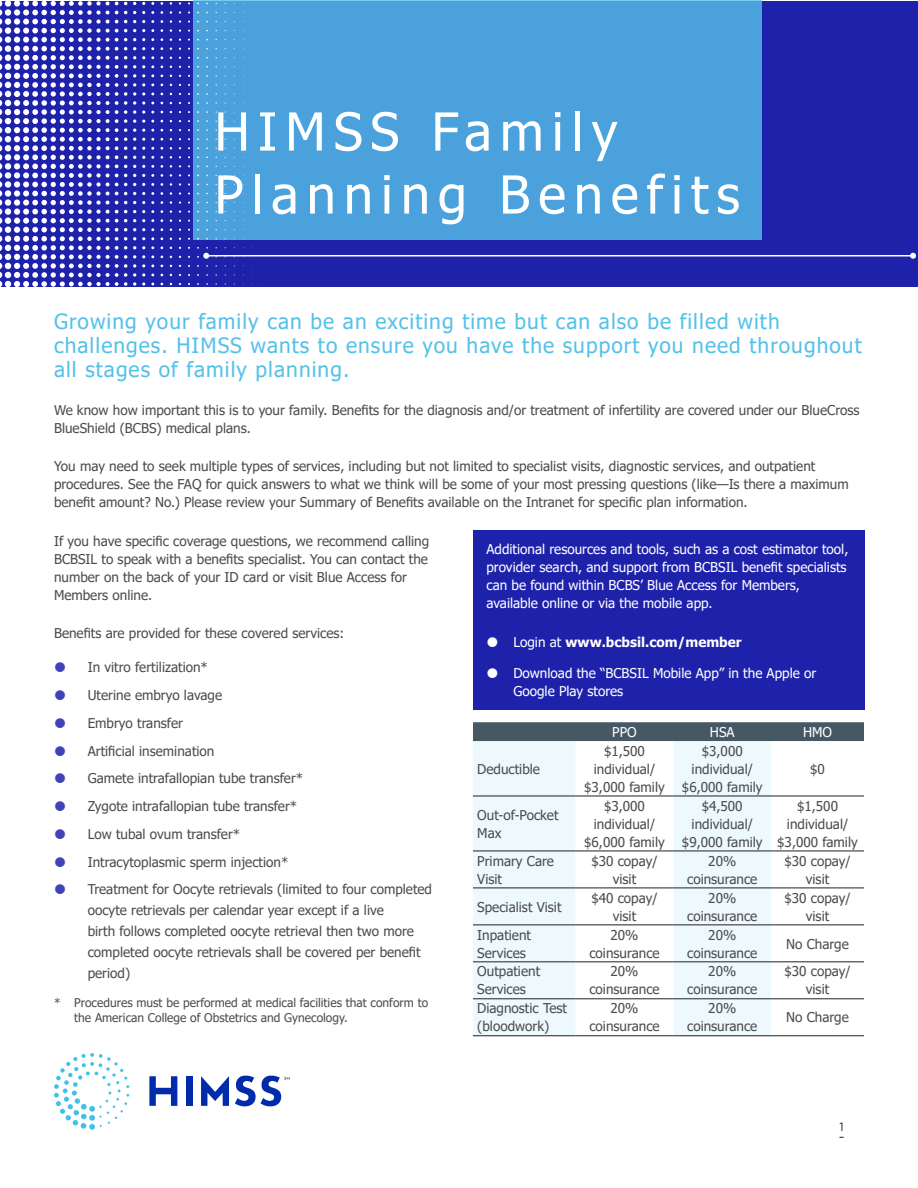
<style>
.page{position:relative;width:918px;height:1188px;background:#fff}
.page>*{position:absolute;margin:0;border:0;box-sizing:border-box;transform-origin:0 0}
.Title_of_Article{font:52.5px/63px "Tahoma";letter-spacing:.15em;color:#fff}
.Header_2{font:21px/24px "Tahoma";letter-spacing:.05em;color:#55c1e9}
.Exhibit_Text{font:13.5px/18px "Tahoma";color:#4b4c4d}
.Table_Body_Center{font:13.5px/18px "Tahoma";color:#4b4c4d;text-align:center}
.Sidebar{font:13.5px/18px "Tahoma";color:#fff}
.Table_Body_Left{font:13.5px/18px "Tahoma";color:#4b4c4d}
.t1{font:700 13.5px "Tahoma";color:#fff}
.Table_Header_Text{font:13.5px "Tahoma";color:#fff}
.Footnote{font:12px/15px "Tahoma";color:#4b4c4d}
.t2{font:12px "Gotham";color:#231f20}
.s1{font-weight:400}
</style>
<div class="page">
<div style="left:0;top:2px;width:918px;height:285px;background:#1e22aa"></div>
<hr style="left:206px;top:255px;width:707px;height:2px;background:#fff">
<svg style="left:910px;top:253px;width:6px;height:6px"></svg>
<div style="left:194px;top:0;width:568px;height:240px;background:#4aa1dc"></div>
<svg style="left:235px;top:1075px;width:21px;height:31px"></svg>
<svg style="left:201px;top:1076px;width:28px;height:30px"></svg>
<svg style="left:149px;top:1076px;width:28px;height:30px"></svg>
<div style="left:186px;top:1076px;width:6px;height:30px;background:#002baa"></div>
<svg style="left:54px;top:1053px;width:75px;height:77px"></svg>
<svg style="left:260px;top:1075px;width:30px;height:31px"></svg>
<div style="left:473px;top:530px;width:391px;height:180px;background:#1e22aa"></div>
<div style="left:473px;top:722px;width:391px;height:19px;background:#475865"></div>
<div style="left:473px;top:741px;width:103px;height:295px;background:#eef9fd"></div>
<svg style="left:576px;top:741px;width:288px;height:295px"></svg>
<hr style="left:473px;top:796px;width:103px;height:1px;background:#231f20">
<hr style="left:576px;top:796px;width:97px;height:1px;background:#231f20">
<hr style="left:673px;top:796px;width:98px;height:1px;background:#231f20">
<hr style="left:771px;top:796px;width:93px;height:1px;background:#231f20">
<hr style="left:473px;top:851px;width:103px;height:1px;background:#231f20">
<hr style="left:576px;top:851px;width:97px;height:1px;background:#231f20">
<hr style="left:673px;top:851px;width:98px;height:1px;background:#231f20">
<hr style="left:771px;top:851px;width:93px;height:1px;background:#231f20">
<hr style="left:473px;top:888px;width:103px;height:1px;background:#231f20">
<hr style="left:576px;top:888px;width:97px;height:1px;background:#231f20">
<hr style="left:673px;top:888px;width:98px;height:1px;background:#231f20">
<hr style="left:771px;top:888px;width:93px;height:1px;background:#231f20">
<hr style="left:473px;top:925px;width:103px;height:1px;background:#231f20">
<hr style="left:576px;top:925px;width:97px;height:1px;background:#231f20">
<hr style="left:673px;top:925px;width:98px;height:1px;background:#231f20">
<hr style="left:771px;top:925px;width:93px;height:1px;background:#231f20">
<hr style="left:473px;top:962px;width:103px;height:1px;background:#231f20">
<hr style="left:576px;top:962px;width:97px;height:1px;background:#231f20">
<hr style="left:673px;top:962px;width:98px;height:1px;background:#231f20">
<hr style="left:771px;top:962px;width:93px;height:1px;background:#231f20">
<hr style="left:473px;top:999px;width:103px;height:1px;background:#231f20">
<hr style="left:576px;top:999px;width:97px;height:1px;background:#231f20">
<hr style="left:673px;top:999px;width:98px;height:1px;background:#231f20">
<hr style="left:771px;top:999px;width:93px;height:1px;background:#231f20">
<hr style="left:473px;top:1036px;width:103px;height:1px;background:#231f20">
<hr style="left:576px;top:1036px;width:97px;height:1px;background:#231f20">
<hr style="left:673px;top:1036px;width:98px;height:1px;background:#231f20">
<hr style="left:771px;top:1036px;width:93px;height:1px;background:#231f20">
<svg style="left:142px;top:273px;width:3px;height:13px"></svg>
<svg style="left:133px;top:255px;width:3px;height:31px"></svg>
<svg style="left:197px;top:247px;width:12px;height:12px"></svg>
<svg style="left:142px;top:92px;width:3px;height:13px"></svg>
<svg style="left:133px;top:74px;width:3px;height:49px"></svg>
<svg style="left:0;top:1px;width:127px;height:286px"></svg>
<p class="Title_of_Article" style="left:214px;top:103px;width:527px">HIMSS Family<br>Planning Benefits</p>
<p class="Header_2" style="left:54px;top:311px;width:809px">Growing your family can be an exciting time but can also be filled with challenges. HIMSS wants to ensure you have the support you need throughout all stages of family planning.</p>
<p class="Exhibit_Text" style="left:54px;top:402px;width:807px">We know how important this is to your family. Benefits for the diagnosis and/or treatment of infertility are covered under our BlueCross<br>BlueShield (BCBS) medical plans.</p>
<p class="Exhibit_Text" style="left:54px;top:458px;width:796px">You may need to seek multiple types of services, including but not limited to specialist visits, diagnostic services, and outpatient procedures. See the FAQ for quick answers to what we think will be some of your most pressing questions (like—Is there a maximum benefit amount? No.) Please review your Summary of Benefits available on the Intranet for specific plan information.</p>
<p class="Exhibit_Text" style="left:54px;top:533px;width:377px">If you have specific coverage questions, we recommend calling BCBSIL to speak with a benefits specialist. You can contact the number on the back of your ID card or visit Blue Access for Members online.</p>
<p class="Exhibit_Text" style="left:54px;top:625px;width:292px">Benefits are provided for these covered services:</p>
<p class="Exhibit_Text" style="left:88px;top:659px;width:122px">In vitro fertilization*</p>
<p class="Exhibit_Text" style="left:88px;top:687px;width:136px">Uterine embryo lavage</p>
<p class="Exhibit_Text" style="left:88px;top:715px;width:97px">Embryo transfer</p>
<p class="Exhibit_Text" style="left:88px;top:743px;width:128px">Artificial insemination</p>
<p class="Exhibit_Text" style="left:88px;top:770px;width:217px">Gamete intrafallopian tube transfer*</p>
<p class="Exhibit_Text" style="left:88px;top:798px;width:211px">Zygote intrafallopian tube transfer*</p>
<p class="Exhibit_Text" style="left:88px;top:826px;width:154px">Low tubal ovum transfer*</p>
<p class="Exhibit_Text" style="left:88px;top:854px;width:202px">Intracytoplasmic sperm injection*</p>
<p class="Exhibit_Text" style="left:88px;top:880px;width:346px;line-height:21px">Treatment for Oocyte retrievals (limited to four completed oocyte retrievals per calendar year except if a live<br>birth follows completed oocyte retrieval then two more completed oocyte retrievals shall be covered per benefit period)</p>
<p class="Footnote" style="left:74px;top:996px;width:355px;text-indent:-20px">* Procedures must be performed at medical facilities that conform to the American College of Obstetrics and Gynecology.</p>
<p class="Sidebar" style="left:486px;top:541px;width:363px">Additional resources and tools, such as a cost estimator tool, provider search, and support from BCBSIL benefit specialists can be found within BCBS’ Blue Access for Members, available online or via the mobile app.</p>
<p class="t1" style="left:513px;top:632px;width:230px"><span class="s1">Login at</span> www.bcbsil.com/member</p>
<p class="Sidebar" style="left:513px;top:665px;width:304px">Download the “BCBSIL Mobile App” in the Apple or<br>Google Play stores</p>
<p class="Table_Header_Text" style="left:612px;top:723px;width:26px">PPO</p>
<p class="Table_Header_Text" style="left:710px;top:723px;width:26px">HSA</p>
<p class="Table_Header_Text" style="left:803px;top:723px;width:31px">HMO</p>
<p class="Table_Body_Left" style="left:477px;top:761px;width:64px">Deductible</p>
<p class="Table_Body_Center" style="left:584px;top:743px;width:82px">$1,500 individual/ $3,000 family</p>
<p class="Table_Body_Center" style="left:682px;top:743px;width:82px">$3,000 individual/ $6,000 family</p>
<p class="Table_Body_Center" style="left:810px;top:761px;width:16px">$0</p>
<p class="Table_Body_Left" style="left:477px;top:806px;width:83px">Out-of-Pocket<br>Max</p>
<p class="Table_Body_Center" style="left:584px;top:797px;width:82px">$3,000 individual/ $6,000 family</p>
<p class="Table_Body_Center" style="left:682px;top:797px;width:82px">$4,500 individual/ $9,000 family</p>
<p class="Table_Body_Center" style="left:777px;top:797px;width:82px">$1,500 individual/ $3,000 family</p>
<p class="Table_Body_Left" style="left:477px;top:852px;width:78px">Primary Care<br>Visit</p>
<p class="Table_Body_Center" style="left:591px;top:852px;width:68px">$30 copay/ visit</p>
<p class="Table_Body_Center" style="left:687px;top:852px;width:72px">20% coinsurance</p>
<p class="Table_Body_Center" style="left:784px;top:852px;width:68px">$30 copay/ visit</p>
<p class="Table_Body_Left" style="left:477px;top:898px;width:86px">Specialist Visit</p>
<p class="Table_Body_Center" style="left:591px;top:889px;width:68px">$40 copay/ visit</p>
<p class="Table_Body_Center" style="left:687px;top:889px;width:72px">20% coinsurance</p>
<p class="Table_Body_Center" style="left:784px;top:889px;width:68px">$30 copay/ visit</p>
<p class="Table_Body_Left" style="left:477px;top:926px;width:55px">Inpatient<br>Services</p>
<p class="Table_Body_Center" style="left:589px;top:926px;width:72px">20% coinsurance</p>
<p class="Table_Body_Center" style="left:687px;top:926px;width:72px">20% coinsurance</p>
<p class="Table_Body_Center" style="left:786px;top:935px;width:64px">No Charge</p>
<p class="Table_Body_Left" style="left:477px;top:963px;width:64px">Outpatient<br>Services</p>
<p class="Table_Body_Center" style="left:589px;top:963px;width:72px">20% coinsurance</p>
<p class="Table_Body_Center" style="left:687px;top:963px;width:72px">20% coinsurance</p>
<p class="Table_Body_Center" style="left:784px;top:963px;width:68px">$30 copay/ visit</p>
<p class="Table_Body_Left" style="left:477px;top:1000px;width:91px">Diagnostic Test (bloodwork)</p>
<p class="Table_Body_Center" style="left:589px;top:1000px;width:72px">20% coinsurance</p>
<p class="Table_Body_Center" style="left:687px;top:1000px;width:72px">20% coinsurance</p>
<p class="Table_Body_Center" style="left:786px;top:1009px;width:64px">No Charge</p>
<p class="t2" style="left:839px;top:1119px;width:6px">1</p>
</div>
